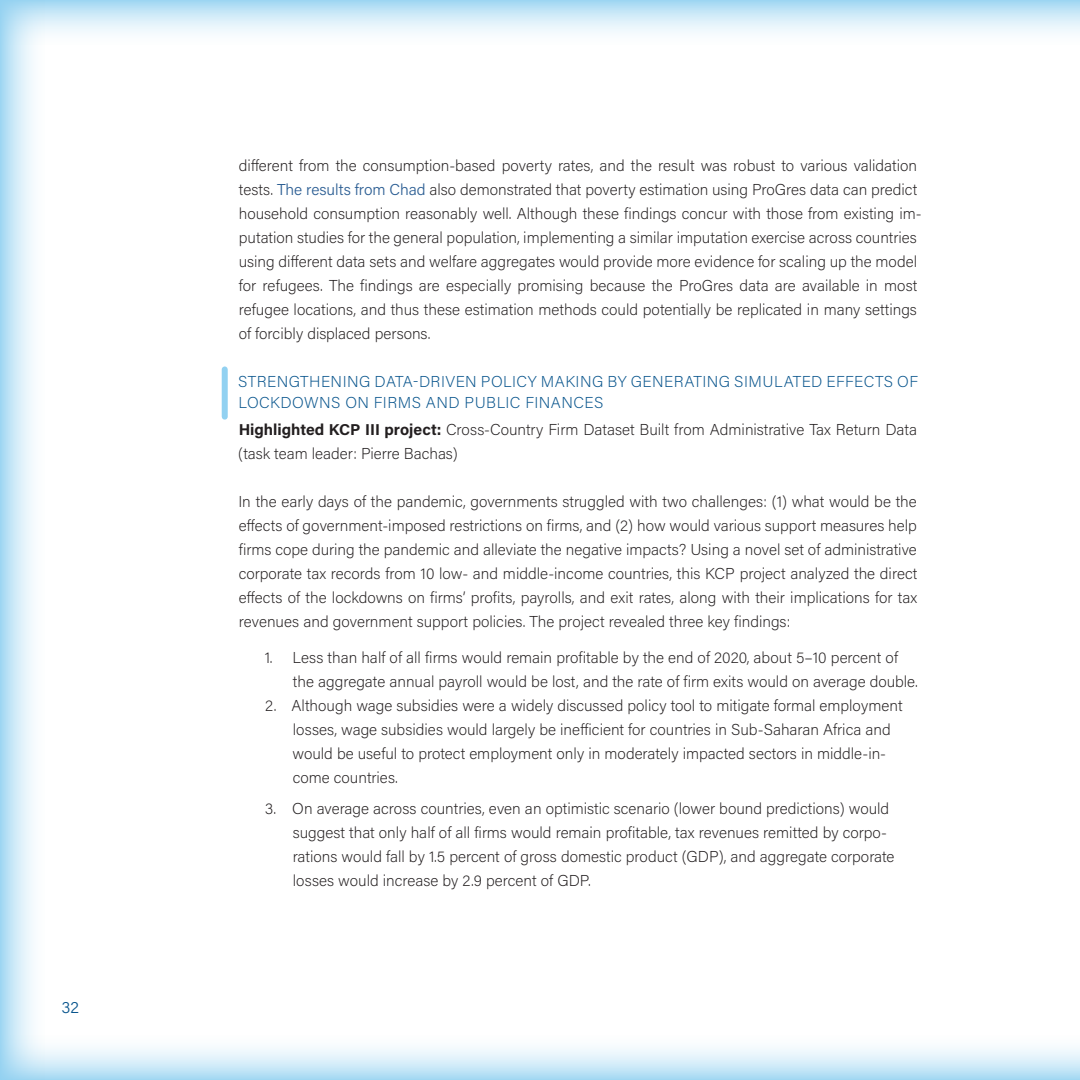
<style>
.page{position:relative;width:1080px;height:1080px;background:#fff}
.page>*{position:absolute;margin:0;border:0;box-sizing:border-box;transform-origin:0 0}
.t1{font:300 16.5px "Acumin Pro";color:#09558d}
.t2{font:200 15.75px/24px "Acumin Pro";color:#231f20}
.t3{font:200 15.75px/21px "Acumin Pro";letter-spacing:.025em;color:#09558d}
.s1{font-weight:300;color:#2d5f94}
.s2{font-weight:700}
</style>
<div class="page">
<div style="left:0;top:1035px;width:1080px;height:45px;background:linear-gradient(to bottom,#fff,#b0ddf4)"></div>
<div style="left:0;top:0;width:1080px;height:45px;background:linear-gradient(to bottom,#abdbf4,#fff)"></div>
<svg style="left:0;top:0;width:45px;height:1080px"></svg>
<div style="left:222px;top:369px;width:6px;height:48px;background:#92d1f1"></div>
<p class="t1" style="left:61px;top:996px;width:19px">32</p>
<p class="t2" style="left:239px;top:153px;width:684px">different from the consumption-based poverty rates, and the result was robust to various validation tests. <span class="s1">The results from Chad</span> also demonstrated that poverty estimation using ProGres data can predict household consumption reasonably well. Although these findings concur with those from existing im&shy;putation studies for the general population, implementing a similar imputation exercise across countries using different data sets and welfare aggregates would provide more evidence for scaling up the model for refugees. The findings are especially promising because the ProGres data are available in most refugee locations, and thus these estimation methods could potentially be replicated in many settings of forcibly displaced persons.</p>
<p class="t3" style="left:238px;top:370px;width:681px">STRENGTHENING DATA-DRIVEN POLICY MAKING BY GENERATING SIMULATED EFFECTS OF<br>LOCKDOWNS ON FIRMS AND PUBLIC FINANCES</p>
<p class="t2" style="left:238px;top:417px;width:680px"><span class="s2">Highlighted KCP III project:</span> Cross-Country Firm Dataset Built from Administrative Tax Return Data (task team leader: Pierre Bachas)</p>
<p class="t2" style="left:238px;top:489px;width:680px;text-align:justify">In the early days of the pandemic, governments struggled with two challenges: (1) what would be the effects of government-imposed restrictions on firms, and (2) how would various support measures help firms cope during the pandemic and alleviate the negative impacts? Using a novel set of administrative corporate tax records from 10 low- and middle-income countries, this KCP project analyzed the direct effects of the lockdowns on firms’ profits, payrolls, and exit rates, along with their implications for tax revenues and government support policies. The project revealed three key findings:</p>
<p class="t2" style="left:293px;top:645px;width:627px;text-indent:-28px">1. Less than half of all firms would remain profitable by the end of 2020, about 5–10 percent of the aggregate annual payroll would be lost, and the rate of firm exits would on average double.</p>
<p class="t2" style="left:293px;top:693px;width:612px;text-indent:-27px">2. Although wage subsidies were a widely discussed policy tool to mitigate formal employment losses, wage subsidies would largely be inefficient for countries in Sub-Saharan Africa and would be useful to protect employment only in moderately impacted sectors in middle-in&shy;come countries.</p>
<p class="t2" style="left:293px;top:796px;width:603px;text-indent:-28px">3. On average across countries, even an optimistic scenario (lower bound predictions) would suggest that only half of all firms would remain profitable, tax revenues remitted by corpo&shy;rations would fall by 1.5 percent of gross domestic product (GDP), and aggregate corporate losses would increase by 2.9 percent of GDP.</p>
</div>
